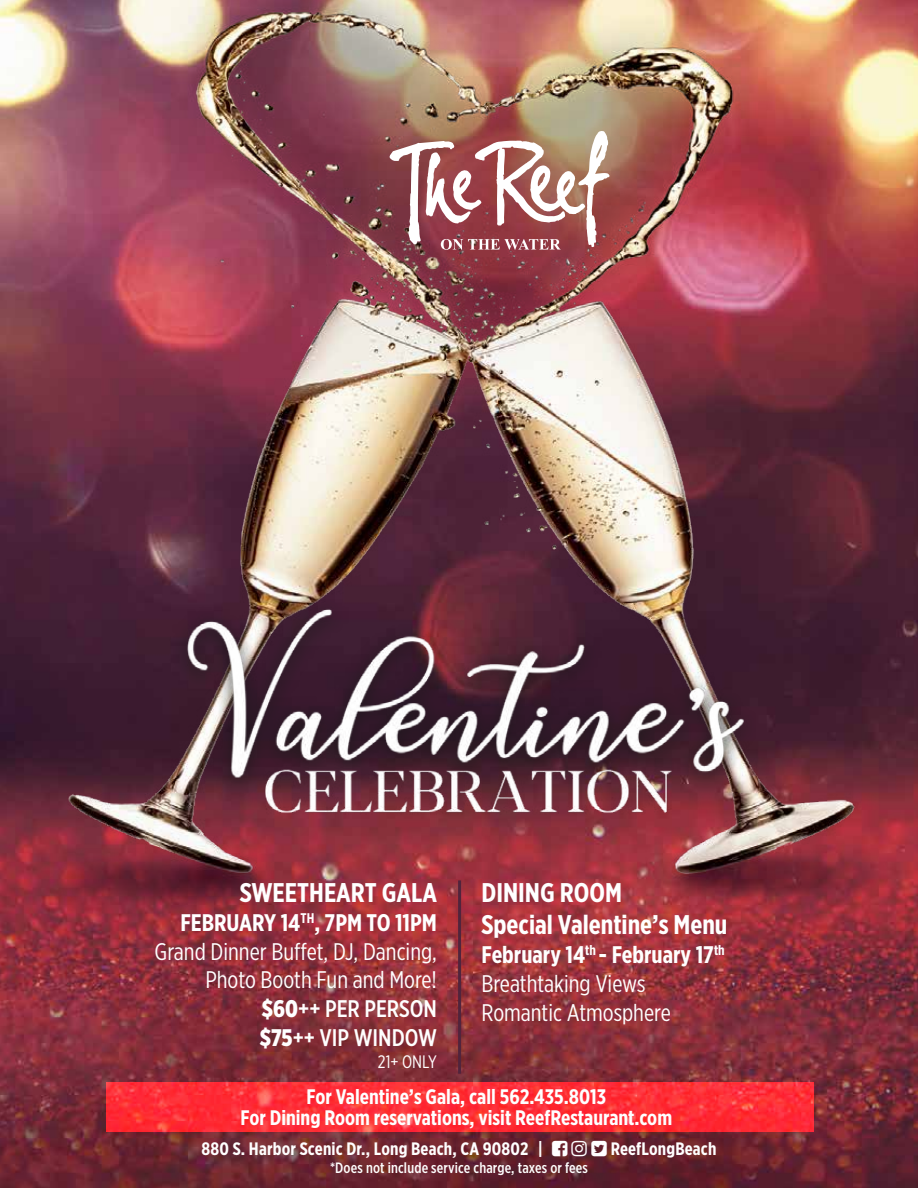
<style>
.page{position:relative;width:918px;height:1188px;background:#fff}
.page>*{position:absolute;margin:0;border:0;box-sizing:border-box;transform-origin:0 0}
.t1{font:700 27px/32.4px "Gotham X Narrow";color:#fff}
.t2{font:24px/28.8px "Gotham X Narrow";color:#fff;text-align:right}
.t3{font:700 21px/21px "Gotham X Narrow";color:#fff;text-align:center}
.t4{font:700 18px "Gotham X Narrow";letter-spacing:.01em;color:#fff}
.t5{font:18px "Gotham X Narrow";color:#fff}
.t6{font:500 15px "Gotham X Narrow";letter-spacing:.01em;color:#fff}
.s1{font-weight:700}
.s2{font-weight:900}
.s3{font-weight:500}
</style>
<div class="page">
<img style="left:0;top:924px;width:918px;height:264px">
<img style="left:0;top:0;width:918px;height:924px">
<img style="left:163px;top:600px;width:592px;height:218px">
<svg style="left:106px;top:1083px;width:707px;height:49px;background:#fe2f37"></svg>
<hr style="left:458px;top:880px;width:3px;height:194px;background:#51243c">
<svg style="left:390px;top:131px;width:220px;height:119px"></svg>
<svg style="left:552px;top:1141px;width:55px;height:15px"></svg>
<p class="t1" style="left:240px;top:876px;width:199px">SWEETHEART GALA</p>
<p class="t2" style="left:155px;top:908px;width:284px"><span class="s1">FEBRUARY 14</span><sup>TH</sup><span class="s1">, 7PM TO 11PM<br></span>Grand Dinner Buffet, DJ, Dancing,<br>Photo Booth Fun and More! <span class="s2">$60</span><span class="s3">++ PER PERSON<br></span><span class="s2">$75</span><span class="s3">++ VIP WINDOW</span></p>
<p class="t5" style="left:378px;top:1051px;width:61px">21+ ONLY</p>
<p class="t1" style="left:481px;top:876px;width:248px">DINING ROOM<br>Special Valentine’s Menu</p>
<p class="t2" style="left:481px;top:940px;width:245px;text-align:left"><span class="s1">February 14</span><sup>th</sup> <span class="s1">- February 17</span><sup>th<br></sup>Breathtaking Views<br>Romantic Atmosphere</p>
<p class="t3" style="left:240px;top:1086px;width:433px">For Valentine’s Gala, call 562.435.8013<br>For Dining Room reservations, visit ReefRestaurant.com</p>
<p class="t4" style="left:202px;top:1137px;width:343px">880 S. Harbor Scenic Dr., Long Beach, CA 90802 |</p>
<p class="t4" style="left:611px;top:1137px;width:107px">ReefLongBeach</p>
<p class="t6" style="left:330px;top:1159px;width:259px">*Does not include service charge, taxes or fees</p>
</div>
